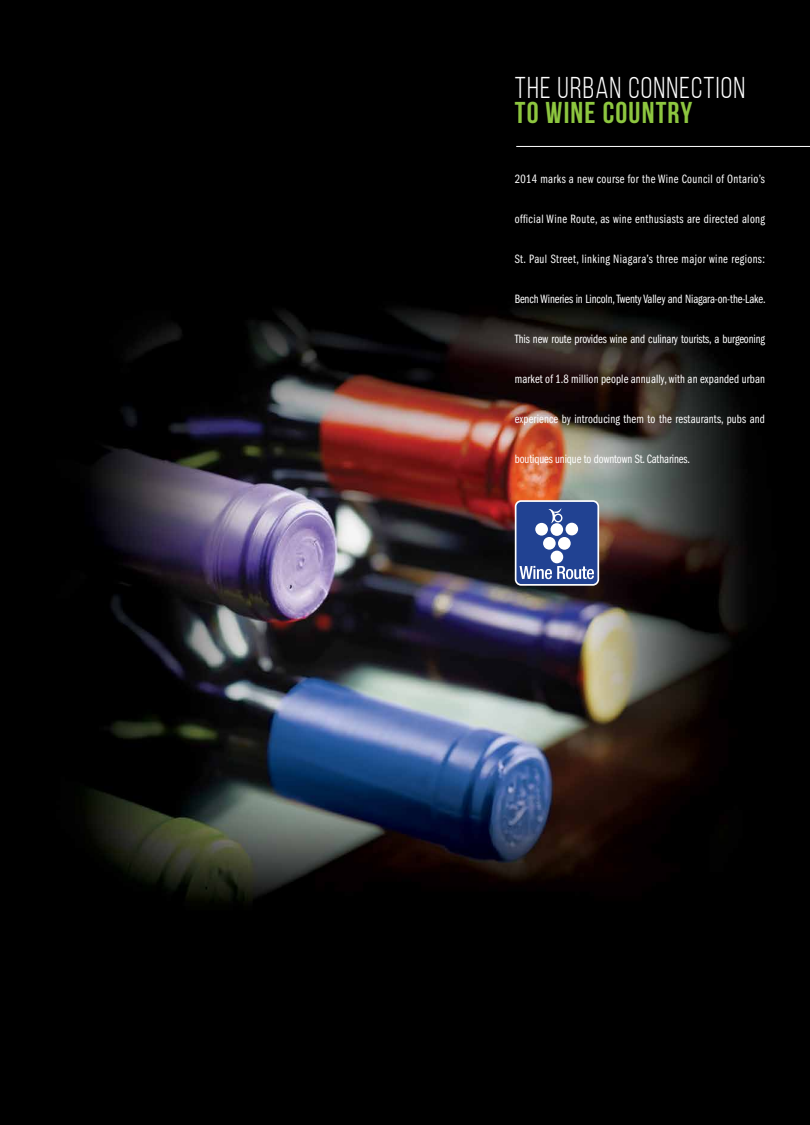
<style>
.page{position:relative;width:810px;height:1125px;background:#fff}
.page>*{position:absolute;margin:0;border:0;box-sizing:border-box;transform-origin:0 0}
.t1{font:30px "Bebas Neue";letter-spacing:.04em;color:#fff}
.t2{font:700 30px "Bebas Neue";letter-spacing:.04em;color:#8dc63f}
.t3{font:12.5px "Franklin Gothic Book Cmpr";letter-spacing:-.01em;color:#fff}
.t4{font:12.5px "Franklin Gothic Book Cmpr";letter-spacing:.03em;color:#fff}
.t5{font:12.5px "Franklin Gothic Book Cmpr";letter-spacing:.01em;color:#fff}
</style>
<div class="page">
<img style="left:0;top:0;width:810px;height:1125px">
<div style="left:515px;top:500px;width:84px;height:86px;border:3px solid #fff;border-radius:5px"></div>
<div style="left:516px;top:502px;width:81px;height:82px;background:#214292;border-radius:5px"></div>
<svg style="left:520px;top:508px;width:74px;height:71px"></svg>
<hr style="left:516px;top:146px;width:294px;height:1px;background:#fff">
<h1 class="t1" style="left:515px;top:75px;width:232px">THE URBAN CONNECTION</h1>
<h1 class="t2" style="left:515px;top:100px;width:179px">TO WINE COUNTRY</h1>
<p class="t4" style="left:515px;top:172px;width:252px">2014 marks a new course for the Wine Council of Ontario’s</p>
<p class="t4" style="left:515px;top:212px;width:252px">official Wine Route, as wine enthusiasts are directed along</p>
<p class="t4" style="left:515px;top:252px;width:252px">St. Paul Street, linking Niagara’s three major wine regions:</p>
<p class="t3" style="left:515px;top:292px;width:252px">Bench Wineries in Lincoln, Twenty Valley and Niagara-on-the-Lake.</p>
<p class="t3" style="left:515px;top:332px;width:252px">This new route provides wine and culinary tourists, a burgeoning</p>
<p class="t5" style="left:515px;top:372px;width:252px">market of 1.8 million people annually, with an expanded urban</p>
<p class="t5" style="left:515px;top:412px;width:252px">experience by introducing them to the restaurants, pubs and</p>
<p class="t3" style="left:515px;top:452px;width:177px">boutiques unique to downtown St. Catharines.</p>
</div>
